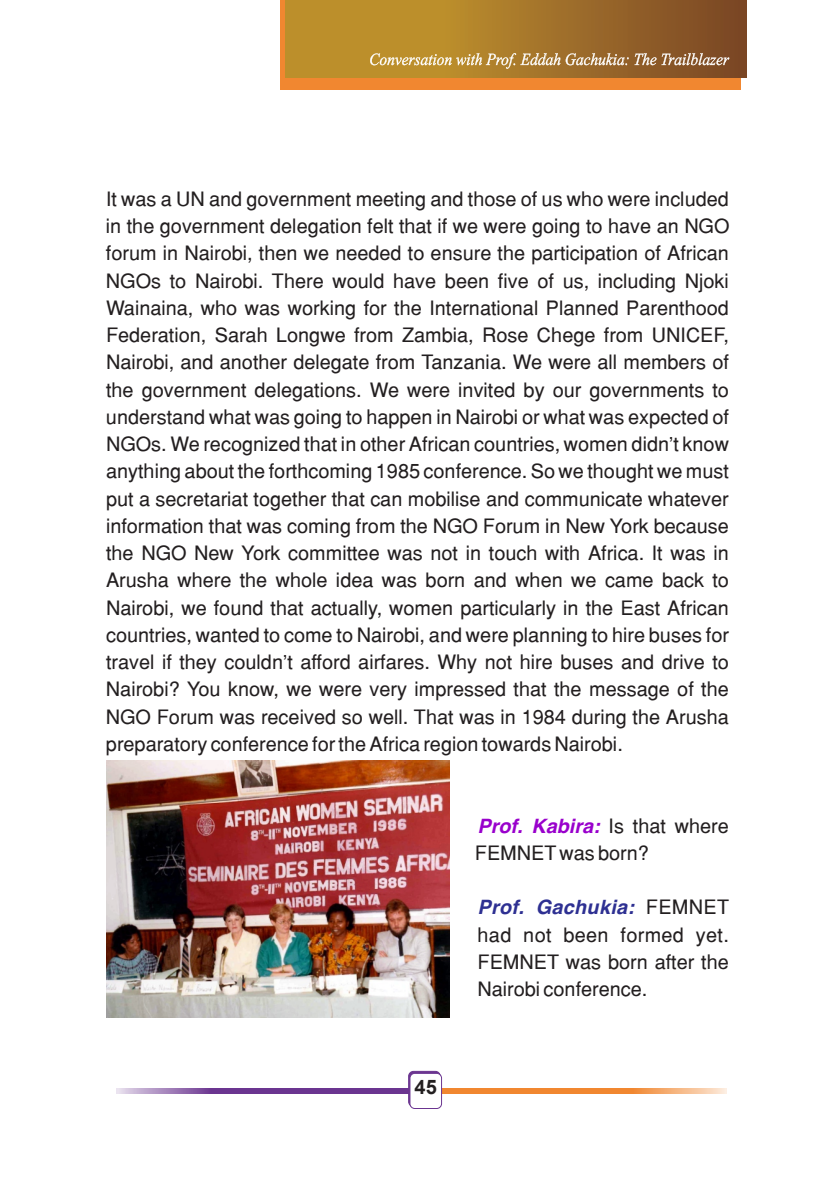
<style>
.page{position:relative;width:840px;height:1191px;background:#fff}
.page>*{position:absolute;margin:0;border:0;box-sizing:border-box;transform-origin:0 0}
.t1{font:700 20px "Arial";color:#231f20}
.t2{font:19.8px/27.2px "Helvetica";color:#231f20;text-align:justify}
.t3{font:500 condensed 19.8px "Franklin Gothic";color:#000}
.s1{font-weight:700;font-style:italic;color:#90c}
.s2{font-weight:700;font-style:italic;color:#2e3092}
</style>
<div class="page">
<div style="left:280px;top:0;width:459px;height:89px;background:#f18730"></div>
<svg style="left:285px;top:0;width:461px;height:77px;background:#a57529"></svg>
<svg style="left:370px;top:53px;width:258px;height:16px;background:#bf9b5c"></svg>
<svg style="left:634px;top:53px;width:95px;height:12px"></svg>
<svg style="left:116px;top:1088px;width:292px;height:6px;background:#7f519f"></svg>
<svg style="left:441px;top:1088px;width:286px;height:6px;background:#f2974d"></svg>
<div style="left:408px;top:1071px;width:32px;height:35px;background:#6b3590;border-radius:5px"></div>
<div style="left:408px;top:1071px;width:32px;height:36px;border:1px solid #6b3590;border-radius:5px"></div>
<div style="left:410px;top:1073px;width:31px;height:35px;background:#fff;border-radius:5px"></div>
<div style="left:409px;top:1073px;width:32px;height:36px;border:1px solid #6b3590;border-radius:5px"></div>
<img style="left:106px;top:760px;width:343px;height:257px">
<p class="t2" style="left:106px;top:185px;width:624px">It was a UN and government meeting and those of us who were included in the government delegation felt that if we were going to have an NGO forum in Nairobi, then we needed to ensure the participation of African NGOs to Nairobi. There would have been five of us, including Njoki Wainaina, who was working for the International Planned Parenthood Federation, Sarah Longwe from Zambia, Rose Chege from UNICEF, Nairobi, and another delegate from Tanzania. We were all members of the government delegations. We were invited by our governments to understand what was going to happen in Nairobi or what was expected of NGOs. We recognized that in other African countries, women didn't know anything about the forthcoming 1985 conference. So we thought we must put a secretariat together that can mobilise and communicate whatever information that was coming from the NGO Forum in New York because the NGO New York committee was not in touch with Africa. It was in Arusha where the whole idea was born and when we came back to Nairobi, we found that actually, women particularly in the East African countries, wanted to come to Nairobi, and were planning to hire buses for travel if they couldn't afford airfares. Why not hire buses and drive to Nairobi? You know, we were very impressed that the message of the NGO Forum was received so well. That was in 1984 during the Arusha preparatory conference for the Africa region towards Nairobi.</p>
<p class="t3" style="left:408px;top:1067px;width:22px">45</p>
<p class="t1" style="left:414px;top:1073px;width:24px">45</p>
<p class="t2" style="left:474px;top:811px;width:255px"><span class="s1">Prof. Kabira:</span> Is that where<br>FEMNET was born?</p>
<p class="t2" style="left:477px;top:893px;width:253px"><span class="s2">Prof. Gachukia:</span> FEMNET had not been formed yet.<br>FEMNET was born after the Nairobi conference.</p>
</div>
